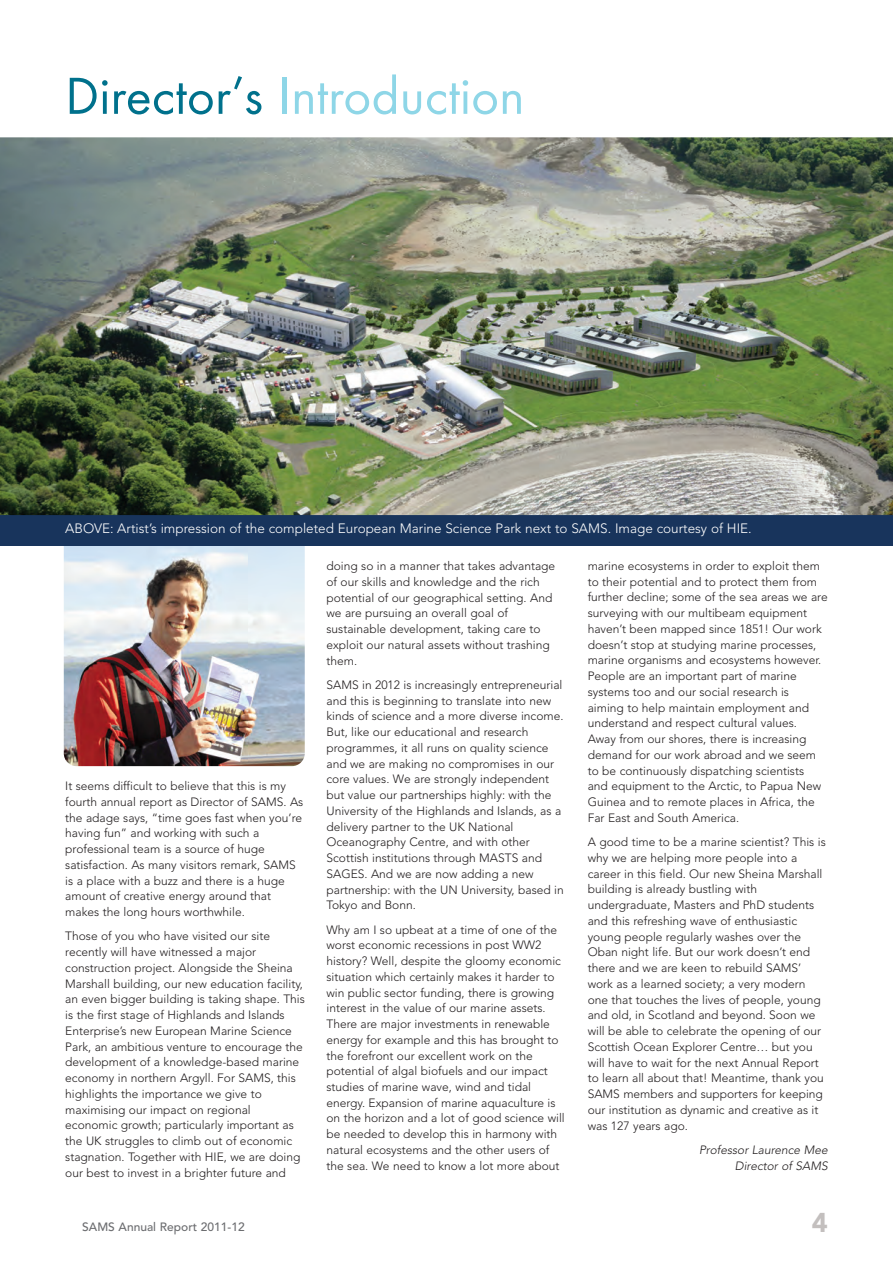
<style>
.page{position:relative;width:893px;height:1263px;background:#fff}
.page>*{position:absolute;margin:0;border:0;box-sizing:border-box;transform-origin:0 0}
.t1{font:54px "Futura T";color:#8ed6e7}
.t2{font:900 27px "Avenir";color:#c3bfbe}
.t3{font:300 13.5px "Avenir";color:#fff}
.t4{font:300 12px/15.8px "Avenir";color:#231f20}
.t5{font:italic 300 12px/15.8px "Avenir";color:#231f20;text-align:right}
.t6{font:500 12px "Avenir";color:#6c6d70}
.s1{color:#00718c}
</style>
<div class="page">
<img style="left:64px;top:529px;width:241px;height:237px;border-radius:13px">
<div style="left:0;top:508px;width:893px;height:37px;background:#18345c"></div>
<img style="left:0;top:137px;width:893px;height:378px">
<h1 class="t1" style="left:65px;top:64px;width:461px"><span class="s1">Director’s</span> Introduction</h1>
<p class="t3" style="left:65px;top:523px;width:688px">ABOVE: Artist’s impression of the completed European Marine Science Park next to SAMS. Image courtesy of HIE.</p>
<p class="t4" style="left:65px;top:779px;width:240px">It seems difficult to believe that this is my fourth annual report as Director of SAMS. As the adage says, “time goes fast when you’re having fun” and working with such a professional team is a source of huge satisfaction. As many visitors remark, SAMS is a place with a buzz and there is a huge amount of creative energy around that makes the long hours worthwhile.</p>
<p class="t4" style="left:65px;top:929px;width:241px">Those of you who have visited our site recently will have witnessed a major construction project. Alongside the Sheina Marshall building, our new education facility, an even bigger building is taking shape. This is the first stage of Highlands and Islands Enterprise’s new European Marine Science Park, an ambitious venture to encourage the development of a knowledge-based marine economy in northern Argyll. For SAMS, this highlights the importance we give to maximising our impact on regional economic growth; particularly important as the UK struggles to climb out of economic stagnation. Together with HIE, we are doing our best to invest in a brighter future and</p>
<p class="t4" style="left:326px;top:559px;width:230px">doing so in a manner that takes advantage of our skills and knowledge and the rich potential of our geographical setting. And we are pursuing an overall goal of sustainable development, taking care to exploit our natural assets without trashing them.</p>
<p class="t4" style="left:326px;top:678px;width:239px">SAMS in 2012 is increasingly entrepreneurial and this is beginning to translate into new kinds of science and a more diverse income.<br>But, like our educational and research programmes, it all runs on quality science and we are making no compromises in our core values. We are strongly independent but value our partnerships highly: with the University of the Highlands and Islands, as a delivery partner to the UK National Oceanography Centre, and with other Scottish institutions through MASTS and SAGES. And we are now adding a new partnership: with the UN University, based in Tokyo and Bonn.</p>
<p class="t4" style="left:326px;top:922px;width:240px">Why am I so upbeat at a time of one of the worst economic recessions in post WW2 history? Well, despite the gloomy economic situation which certainly makes it harder to win public sector funding, there is growing interest in the value of our marine assets.<br>There are major investments in renewable energy for example and this has brought to the forefront our excellent work on the potential of algal biofuels and our impact studies of marine wave, wind and tidal energy. Expansion of marine aquaculture is on the horizon and a lot of good science will be needed to develop this in harmony with natural ecosystems and the other users of the sea. We need to know a lot more about</p>
<p class="t4" style="left:588px;top:559px;width:241px">marine ecosystems in order to exploit them to their potential and to protect them from further decline; some of the sea areas we are surveying with our multibeam equipment haven’t been mapped since 1851! Our work doesn’t stop at studying marine processes, marine organisms and ecosystems however.<br>People are an important part of marine systems too and our social research is aiming to help maintain employment and understand and respect cultural values.<br>Away from our shores, there is increasing demand for our work abroad and we seem to be continuously dispatching scientists<br>and equipment to the Arctic, to Papua New Guinea and to remote places in Africa, the Far East and South America.</p>
<p class="t4" style="left:588px;top:835px;width:240px">A good time to be a marine scientist? This is why we are helping more people into a career in this field. Our new Sheina Marshall building is already bustling with undergraduate, Masters and PhD students and this refreshing wave of enthusiastic young people regularly washes over the Oban night life. But our work doesn’t end there and we are keen to rebuild SAMS’ work as a learned society; a very modern one that touches the lives of people, young and old, in Scotland and beyond. Soon we will be able to celebrate the opening of our Scottish Ocean Explorer Centre… but you will have to wait for the next Annual Report to learn all about that! Meantime, thank you SAMS members and supporters for keeping our institution as dynamic and creative as it was 127 years ago.</p>
<p class="t5" style="left:699px;top:1143px;width:130px">Professor Laurence Mee<br>Director of SAMS</p>
<p class="t6" style="left:82px;top:1222px;width:164px">SAMS Annual Report 2011-12</p>
<h2 class="t2" style="left:812px;top:1211px;width:17px">4</h2>
</div>
